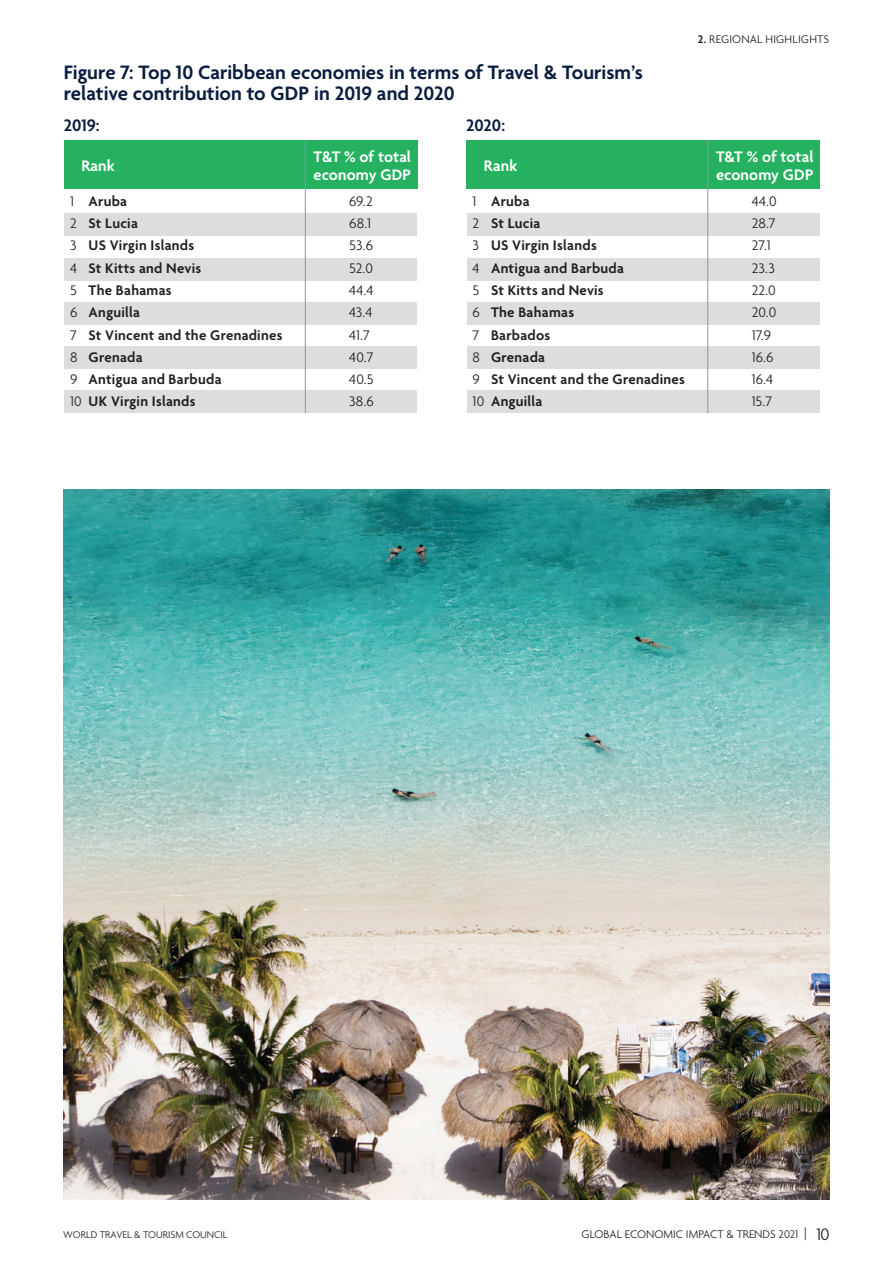
<style>
.page{position:relative;width:893px;height:1263px;background:#fff}
.page>*{position:absolute;margin:0;border:0;box-sizing:border-box;transform-origin:0 0}
.t1{font:600 21px/21px "Agenda";color:#0a1d3e}
.t2{font:600 18px "Agenda";color:#0a1d3e}
.t3{font:600 16.5px/18px "Agenda";letter-spacing:.005em;color:#fff}
.body{font:600 15px "Agenda";letter-spacing:.02em;color:#231f20}
.body-2{font:300 15px "Agenda";letter-spacing:.005em;color:#231f20}
.t4{font:300 12px "Agenda";color:#231f20}
.t5{font:300 10.5px "Agenda";color:#231f20}
.s1{font-weight:600}
.s2{font-weight:300}
.s3{font-size:13.5px}
.s4{font-size:18px}
</style>
<div class="page">
<img style="left:64px;top:490px;width:765px;height:709px">
<div style="left:64px;top:214px;width:353px;height:22px;background:#dcdddf"></div>
<div style="left:64px;top:258px;width:353px;height:22px;background:#dcdddf"></div>
<div style="left:64px;top:302px;width:353px;height:23px;background:#dcdddf"></div>
<div style="left:64px;top:347px;width:353px;height:22px;background:#dcdddf"></div>
<div style="left:64px;top:391px;width:353px;height:22px;background:#dcdddf"></div>
<div style="left:64px;top:140px;width:354px;height:49px;background:#25b15f"></div>
<hr style="left:305px;top:140px;width:1px;height:273px;background:#939598">
<div style="left:467px;top:214px;width:353px;height:22px;background:#dcdddf"></div>
<div style="left:467px;top:258px;width:353px;height:22px;background:#dcdddf"></div>
<div style="left:467px;top:302px;width:353px;height:23px;background:#dcdddf"></div>
<div style="left:467px;top:347px;width:353px;height:22px;background:#dcdddf"></div>
<div style="left:467px;top:391px;width:353px;height:22px;background:#dcdddf"></div>
<div style="left:466px;top:140px;width:354px;height:49px;background:#25b15f"></div>
<hr style="left:707px;top:140px;width:1px;height:273px;background:#939598">
<p class="t1" style="left:64px;top:63px;width:580px">Figure 7: Top 10 Caribbean economies in terms of Travel &amp; Tourism’s relative contribution to GDP in 2019 and 2020</p>
<p class="t2" style="left:64px;top:116px;width:37px">2019:</p>
<p class="t2" style="left:466px;top:116px;width:41px">2020:</p>
<p class="t4" style="left:698px;top:32px;width:133px"><span class="s1">2.</span> REGIONAL HIGHLIGHTS</p>
<p class="t3" style="left:81px;top:157px;width:35px">Rank</p>
<p class="t3" style="left:314px;top:148px;width:99px">T&amp;T % of total economy GDP</p>
<p class="body" style="left:89px;top:193px;width:40px">Aruba</p>
<p class="body" style="left:89px;top:215px;width:51px">St Lucia</p>
<p class="body" style="left:89px;top:238px;width:107px">US Virgin Islands</p>
<p class="body" style="left:89px;top:260px;width:114px">St Kitts and Nevis</p>
<p class="body" style="left:89px;top:282px;width:85px">The Bahamas</p>
<p class="body" style="left:89px;top:304px;width:53px">Anguilla</p>
<p class="body" style="left:89px;top:327px;width:195px">St Vincent and the Grenadines</p>
<p class="body" style="left:89px;top:349px;width:56px">Grenada</p>
<p class="body" style="left:89px;top:371px;width:134px">Antigua and Barbuda</p>
<p class="body" style="left:70px;top:393px;width:127px"><span class="s2">10</span> UK Virgin Islands</p>
<p class="body-2" style="left:70px;top:193px;width:5px">1</p>
<p class="body-2" style="left:70px;top:215px;width:8px">2</p>
<p class="body-2" style="left:70px;top:238px;width:8px">3</p>
<p class="body-2" style="left:70px;top:260px;width:9px">4</p>
<p class="body-2" style="left:70px;top:282px;width:8px">5</p>
<p class="body-2" style="left:70px;top:304px;width:9px">6</p>
<p class="body-2" style="left:70px;top:327px;width:8px">7</p>
<p class="body-2" style="left:70px;top:349px;width:9px">8</p>
<p class="body-2" style="left:70px;top:371px;width:9px">9</p>
<p class="body-2" style="left:349px;top:193px;width:25px">69.2</p>
<p class="body-2" style="left:349px;top:215px;width:23px">68.1</p>
<p class="body-2" style="left:349px;top:238px;width:25px">53.6</p>
<p class="body-2" style="left:349px;top:260px;width:25px">52.0</p>
<p class="body-2" style="left:349px;top:282px;width:26px">44.4</p>
<p class="body-2" style="left:349px;top:304px;width:25px">43.4</p>
<p class="body-2" style="left:349px;top:327px;width:22px">41.7</p>
<p class="body-2" style="left:349px;top:349px;width:26px">40.7</p>
<p class="body-2" style="left:349px;top:371px;width:26px">40.5</p>
<p class="body-2" style="left:349px;top:393px;width:26px">38.6</p>
<p class="t3" style="left:484px;top:157px;width:35px">Rank</p>
<p class="t3" style="left:716px;top:148px;width:99px">T&amp;T % of total economy GDP</p>
<p class="body" style="left:491px;top:193px;width:40px">Aruba</p>
<p class="body" style="left:491px;top:215px;width:51px">St Lucia</p>
<p class="body" style="left:491px;top:238px;width:107px">US Virgin Islands</p>
<p class="body" style="left:491px;top:260px;width:134px">Antigua and Barbuda</p>
<p class="body" style="left:491px;top:282px;width:114px">St Kitts and Nevis</p>
<p class="body" style="left:491px;top:304px;width:85px">The Bahamas</p>
<p class="body" style="left:491px;top:327px;width:61px">Barbados</p>
<p class="body" style="left:491px;top:349px;width:56px">Grenada</p>
<p class="body" style="left:491px;top:371px;width:195px">St Vincent and the Grenadines</p>
<p class="body" style="left:473px;top:393px;width:71px"><span class="s2">10</span> Anguilla</p>
<p class="body-2" style="left:473px;top:193px;width:5px">1</p>
<p class="body-2" style="left:473px;top:215px;width:8px">2</p>
<p class="body-2" style="left:473px;top:238px;width:8px">3</p>
<p class="body-2" style="left:473px;top:260px;width:9px">4</p>
<p class="body-2" style="left:473px;top:282px;width:8px">5</p>
<p class="body-2" style="left:473px;top:304px;width:9px">6</p>
<p class="body-2" style="left:473px;top:327px;width:8px">7</p>
<p class="body-2" style="left:473px;top:349px;width:9px">8</p>
<p class="body-2" style="left:473px;top:371px;width:9px">9</p>
<p class="body-2" style="left:752px;top:193px;width:26px">44.0</p>
<p class="body-2" style="left:752px;top:215px;width:25px">28.7</p>
<p class="body-2" style="left:752px;top:238px;width:20px">27.1</p>
<p class="body-2" style="left:752px;top:260px;width:25px">23.3</p>
<p class="body-2" style="left:752px;top:282px;width:26px">22.0</p>
<p class="body-2" style="left:752px;top:304px;width:26px">20.0</p>
<p class="body-2" style="left:752px;top:327px;width:21px">17.9</p>
<p class="body-2" style="left:752px;top:349px;width:23px">16.6</p>
<p class="body-2" style="left:752px;top:371px;width:23px">16.4</p>
<p class="body-2" style="left:752px;top:393px;width:22px">15.7</p>
<p class="t5" style="left:63px;top:1229px;width:166px">WORLD TRAVEL &amp; TOURISM COUNCIL</p>
<p class="t4" style="left:582px;top:1228px;width:250px">GLOBAL ECONOMIC IMPACT &amp; TRENDS 2021 <span class="s3">|</span> <span class="s4">10</span></p>
</div>
